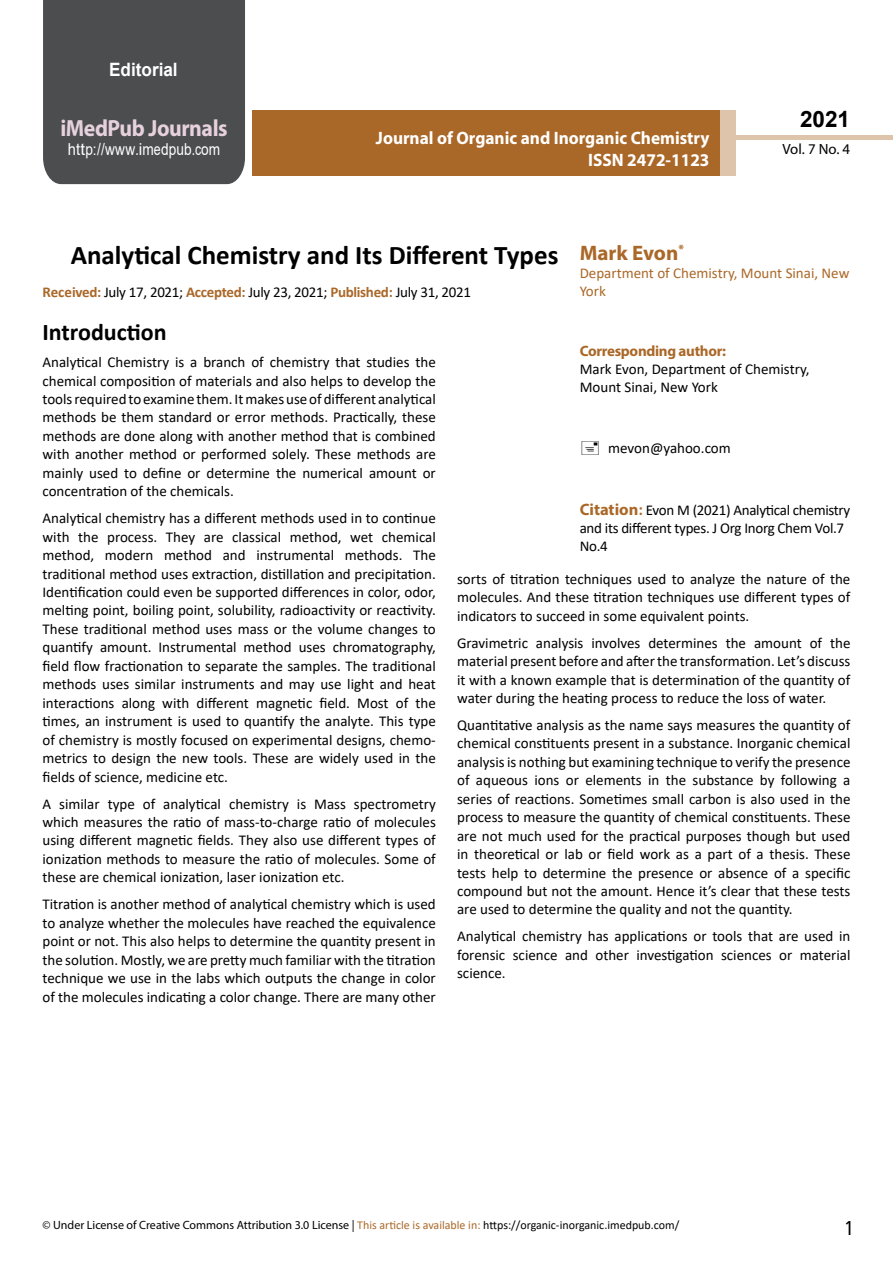
<style>
.page{position:relative;width:893px;height:1263px;background:#fff}
.page>*{position:absolute;margin:0;border:0;box-sizing:border-box;transform-origin:0 0}
.t1{font:700 27px "Calibri";color:#000}
.t2{font:25.5px "Tunga";color:#000}
.t3{font:700 24px "Calibri";color:#000}
.t4{font:700 23.4px "Myriad Pro";letter-spacing:-.02em;color:#e6d1dd;scale:.93 1}
.t5{font:700 22.5px "Arial";color:#000}
.t6{font:700 21px "Myriad Pro";color:#aa6828}
.t7{font:700 18.45px "Arial";color:#fff;scale:.93 1}
.t8{font:700 18px/21.6px "Myriad Pro";color:#fff;text-align:right;scale:.96 1}
.t9{font:16.5px "Arial";letter-spacing:.01em;color:#fff;scale:.89 1}
.t10{font:15px/18.5px "Calibri";color:#000;text-align:justify}
.t11{font:15px/18px "Calibri";letter-spacing:-.02em;color:#000}
.t12{font:15px/18px "Calibri";color:#aa6828}
.t13{font:700 15px "Myriad Pro";letter-spacing:-.02em;color:#aa6828}
.t14{font:14.85px "Myriad Pro";color:#000}
.t15{font:12px "Myriad Pro";color:#000}
.s1{font-family:"Calibri"}
.s2{font-weight:700;color:#aa6828}
.s3{font-family:"Myriad Pro";font-weight:700;font-size:16.5px;color:#aa6828}
.s4{font-weight:700;font-size:16.5px;color:#aa6828}
.s5{font-family:"Calibri";color:#aa6828}
</style>
<div class="page">
<div style="left:43px;top:0;width:202px;height:184px;background:#4c4d4f"></div>
<div style="left:252px;top:110px;width:469px;height:66px;background:#aa6828"></div>
<div style="left:720px;top:110px;width:16px;height:66px;background:#dec4aa"></div>
<div style="left:736px;top:135px;width:157px;height:5px;background:#dec4aa"></div>
<p class="t7" style="left:109px;top:56px;width:75px">Editorial</p>
<h3 class="t4" style="left:60px;top:113px;width:181px">iMedPub Journals</h3>
<p class="t9" style="left:68px;top:138px;width:173px">http://www<span class="s1">.</span>imedpub<span class="s1">.</span>com</p>
<p class="t8" style="left:376px;top:127px;width:349px">Journal of Organic and Inorganic Chemistry<br>ISSN 2472-1123</p>
<h3 class="t5" style="left:800px;top:104px;width:52px">2021</h3>
<p class="t14" style="left:782px;top:140px;width:69px">Vol. 7 No. 4</p>
<h1 class="t1" style="left:71px;top:236px;width:489px">Analytical Chemistry and Its Different Types</h1>
<p class="t11" style="left:43px;top:282px;width:430px"><span class="s2">Received:</span> July 17, 2021; <span class="s2">Accepted:</span> July 23, 2021; <span class="s2">Published:</span> July 31, 2021</p>
<h3 class="t6" style="left:580px;top:239px;width:106px">Mark Evon<sup>*</sup></h3>
<p class="t12" style="left:580px;top:263px;width:271px">Department of Chemistry, Mount Sinai, New<br>York</p>
<h3 class="t3" style="left:43px;top:315px;width:126px">Introduction</h3>
<p class="t10" style="left:43px;top:352px;width:395px">Analytical Chemistry is a branch of chemistry that studies the chemical composition of materials and also helps to develop the tools required to examine them. It makes use of different analytical methods be them standard or error methods. Practically, these methods are done along with another method that is combined with another method or performed solely. These methods are mainly used to define or determine the numerical amount or concentration of the chemicals.</p>
<p class="t10" style="left:43px;top:509px;width:395px">Analytical chemistry has a different methods used in to continue with the process. They are classical method, wet chemical method, modern method and instrumental methods. The traditional method uses extraction, distillation and precipitation.<br>Identification could even be supported differences in color, odor, melting point, boiling point, solubility, radioactivity or reactivity.<br>These traditional method uses mass or the volume changes to quantify amount. Instrumental method uses chromatography, field flow fractionation to separate the samples. The traditional methods uses similar instruments and may use light and heat interactions along with different magnetic field. Most of the times, an instrument is used to quantify the analyte. This type of chemistry is mostly focused on experimental designs, chemo&shy;metrics to design the new tools. These are widely used in the fields of science, medicine etc.</p>
<p class="t10" style="left:43px;top:794px;width:395px">A similar type of analytical chemistry is Mass spectrometry which measures the ratio of mass-to-charge ratio of molecules using different magnetic fields. They also use different types of ionization methods to measure the ratio of molecules. Some of these are chemical ionization, laser ionization etc.</p>
<p class="t10" style="left:43px;top:895px;width:395px">Titration is another method of analytical chemistry which is used to analyze whether the molecules have reached the equivalence point or not. This also helps to determine the quantity present in the solution. Mostly, we are pretty much familiar with the titration technique we use in the labs which outputs the change in color of the molecules indicating a color change. There are many other</p>
<p class="t13" style="left:580px;top:342px;width:148px">Corresponding author:</p>
<p class="t10" style="left:580px;top:360px;width:231px;line-height:18px">Mark Evon, Department of Chemistry,<br>Mount Sinai, New York</p>
<p class="t10" style="left:608px;top:438px;width:124px">mevon@yahoo.com</p>
<p class="t11" style="left:580px;top:501px;width:272px"><span class="s3">Citation</span><span class="s4">:</span> Evon M (2021) Analytical chemistry and its different types. J Org Inorg Chem Vol.7<br>No.4</p>
<p class="t10" style="left:457px;top:569px;width:395px">sorts of titration techniques used to analyze the nature of the molecules. And these titration techniques use different types of indicators to succeed in some equivalent points.</p>
<p class="t10" style="left:457px;top:633px;width:395px">Gravimetric analysis involves determines the amount of the material present before and after the transformation. Let’s discuss it with a known example that is determination of the quantity of water during the heating process to reduce the loss of water.</p>
<p class="t10" style="left:457px;top:715px;width:395px">Quantitative analysis as the name says measures the quantity of chemical constituents present in a substance. Inorganic chemical analysis is nothing but examining technique to verify the presence of aqueous ions or elements in the substance by following a series of reactions. Sometimes small carbon is also used in the process to measure the quantity of chemical constituents. These are not much used for the practical purposes though but used in theoretical or lab or field work as a part of a thesis. These tests help to determine the presence or absence of a specific compound but not the amount. Hence it’s clear that these tests are used to determine the quality and not the quantity.</p>
<p class="t10" style="left:457px;top:927px;width:395px">Analytical chemistry has applications or tools that are used in forensic science and other investigation sciences or material science.</p>
<p class="t15" style="left:43px;top:1218px;width:638px">© Under License of Creative Commons Attribution 3.0 License | <span class="s5">This article is available in:</span> <span class="s1">https://organic-inorganic.imedpub.com/</span></p>
<h2 class="t2" style="left:845px;top:1211px;width:9px">1</h2>
</div>
